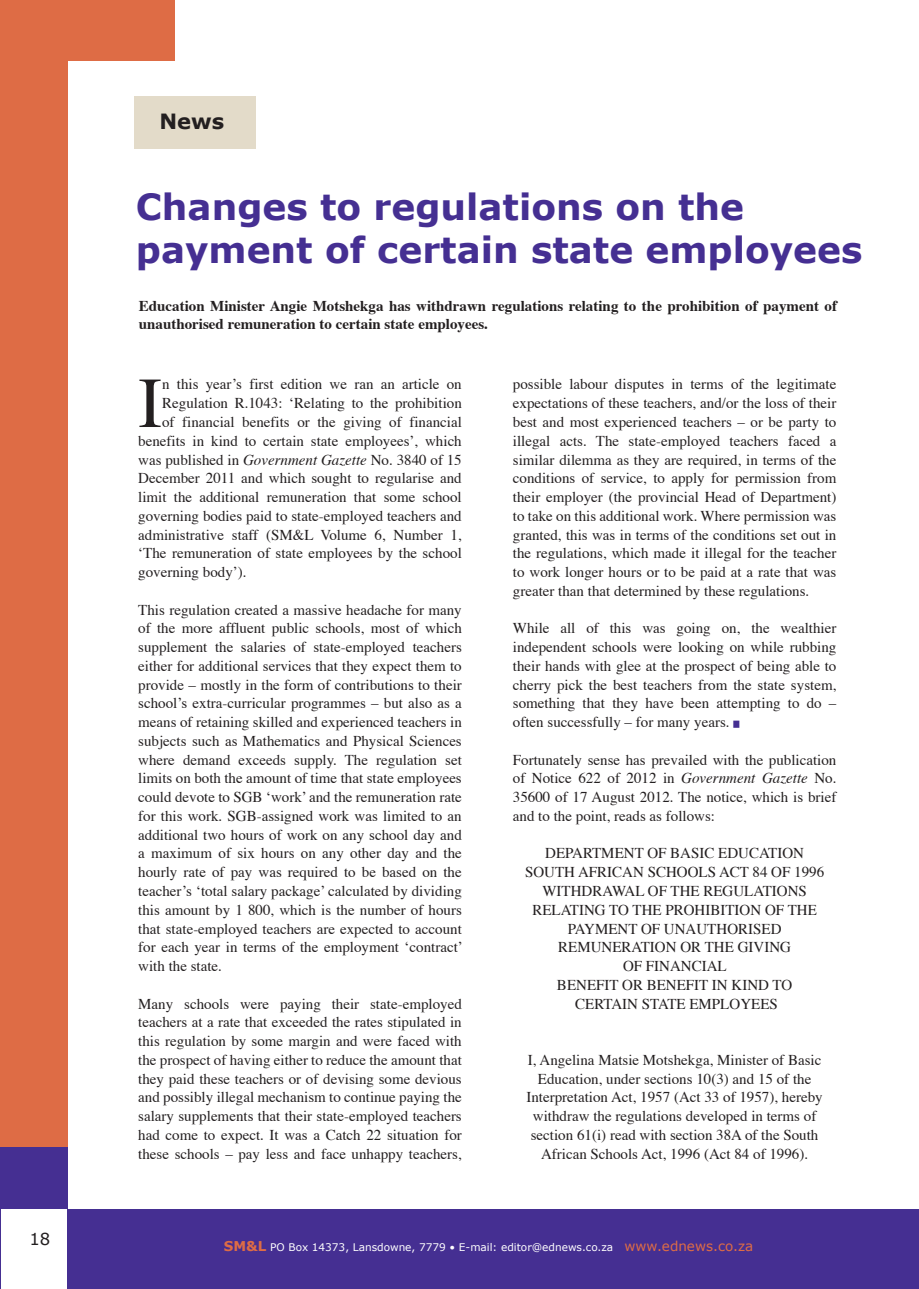
<style>
.page{position:relative;width:919px;height:1289px;background:#fff}
.page>*{position:absolute;margin:0;border:0;box-sizing:border-box;transform-origin:0 0}
.t1{font:71.7px "Times";color:#231f20}
.t2{font:700 36px/43.2px "Verdana";color:#452f92}
.t3{font:700 21px "Verdana";color:#231f20}
.t4{font:16.5px "Verdana";color:#231f20}
.t5{font:15px/18.8px "Times";color:#231f20;text-align:justify}
.t6{font:700 15px/18px "Times";color:#231f20}
.t7{font:10.5px "Verdana";color:#fff}
.t8{font:700 6px "Helvetica";color:#452f92}
.s1{font-style:italic}
.s2{font-weight:700;font-size:13.5px;color:#de6c45}
.s3{font-size:13.5px;color:#de6c45}
</style>
<div class="page">
<div style="left:0;top:0;width:174px;height:1288px;background:#de6c45"></div>
<div style="left:0;top:1147px;width:72px;height:141px;background:#452f92"></div>
<div style="left:0;top:1209px;width:918px;height:79px;background:#452f92"></div>
<div style="left:68px;top:62px;width:850px;height:1147px;background:#fff"></div>
<div style="left:1px;top:1209px;width:66px;height:79px;background:#fff"></div>
<div style="left:134px;top:96px;width:122px;height:52px;background:#e3dbc9"></div>
<p class="t4" style="left:29px;top:1227px;width:22px">18</p>
<h3 class="t3" style="left:159px;top:106px;width:66px">News</h3>
<h2 class="t2" style="left:136px;top:185px;width:728px">Changes to regulations on the payment of certain state employees</h2>
<p class="t6" style="left:139px;top:295px;width:699px">Education Minister Angie Motshekga has withdrawn regulations relating to the prohibition of payment of unauthorised remuneration to certain state employees.</p>
<h1 class="t1" style="left:138px;top:336px;width:25px">I</h1>
<p class="t5" style="left:162px;top:374px;width:301px">n this year’s first edition we ran an article on</p>
<p class="t5" style="left:162px;top:392px;width:301px">Regulation R.1043: ‘Relating to the prohibition</p>
<p class="t5" style="left:162px;top:411px;width:301px">of financial benefits or the giving of financial</p>
<p class="t5" style="left:138px;top:430px;width:325px">benefits in kind to certain state employees’, which</p>
<p class="t5" style="left:138px;top:449px;width:325px">was published in <span class="s1">Government Gazette</span> No. 3840 of 15</p>
<p class="t5" style="left:138px;top:467px;width:325px">December 2011 and which sought to regularise and</p>
<p class="t5" style="left:138px;top:486px;width:325px">limit the additional remuneration that some school</p>
<p class="t5" style="left:138px;top:505px;width:325px">governing bodies paid to state-employed teachers and</p>
<p class="t5" style="left:138px;top:524px;width:325px">administrative staff (SM&amp;L Volume 6, Number 1,</p>
<p class="t5" style="left:138px;top:542px;width:325px">‘The remuneration of state employees by the school</p>
<p class="t5" style="left:138px;top:561px;width:110px">governing body’).</p>
<p class="t5" style="left:138px;top:599px;width:326px">This regulation created a massive headache for many of the more affluent public schools, most of which supplement the salaries of state-employed teachers either for additional services that they expect them to provide – mostly in the form of contributions to their school’s extra-curricular programmes – but also as a means of retaining skilled and experienced teachers in subjects such as Mathematics and Physical Sciences where demand exceeds supply. The regulation set limits on both the amount of time that state employees could devote to SGB ‘work’ and the remuneration rate for this work. SGB-assigned work was limited to an additional two hours of work on any school day and a maximum of six hours on any other day and the hourly rate of pay was required to be based on the teacher’s ‘total salary package’ calculated by dividing this amount by 1 800, which is the number of hours that state-employed teachers are expected to account for each year in terms of the employment ‘contract’ with the state.</p>
<p class="t5" style="left:138px;top:992px;width:325px">Many schools were paying their state-employed teachers at a rate that exceeded the rates stipulated in this regulation by some margin and were faced with the prospect of having either to reduce the amount that they paid these teachers or of devising some devious and possibly illegal mechanism to continue paying the salary supplements that their state-employed teachers had come to expect. It was a Catch 22 situation for these schools – pay less and face unhappy teachers,</p>
<p class="t5" style="left:513px;top:374px;width:325px">possible labour disputes in terms of the legitimate expectations of these teachers, and/or the loss of their best and most experienced teachers – or be party to illegal acts. The state-employed teachers faced a similar dilemma as they are required, in terms of the conditions of service, to apply for permission from their employer (the provincial Head of Department) to take on this additional work. Where permission was granted, this was in terms of the conditions set out in the regulations, which made it illegal for the teacher to work longer hours or to be paid at a rate that was greater than that determined by these regulations.</p>
<p class="t5" style="left:513px;top:617px;width:325px">While all of this was going on, the wealthier independent schools were looking on while rubbing their hands with glee at the prospect of being able to cherry pick the best teachers from the state system, something that they have been attempting to do – often successfully – for many years.</p>
<p class="t8" style="left:733px;top:718px;width:7px">█</p>
<p class="t5" style="left:513px;top:749px;width:325px">Fortunately sense has prevailed with the publication of Notice 622 of 2012 in <span class="s1">Government Gazette</span> No.<br>35600 of 17 August 2012. The notice, which is brief and to the point, reads as follows:</p>
<p class="t5" style="left:525px;top:842px;width:300px;text-align:center">DEPARTMENT OF BASIC EDUCATION<br>SOUTH AFRICAN SCHOOLS ACT 84 OF 1996<br>WITHDRAWAL OF THE REGULATIONS<br>RELATING TO THE PROHIBITION OF THE<br>PAYMENT OF UNAUTHORISED<br>REMUNERATION OR THE GIVING<br>OF FINANCIAL<br>BENEFIT OR BENEFIT IN KIND TO<br>CERTAIN STATE EMPLOYEES</p>
<p class="t5" style="left:526px;top:1049px;width:298px;text-align:center">I, Angelina Matsie Motshekga, Minister of Basic Education, under sections 10(3) and 15 of the Interpretation Act, 1957 (Act 33 of 1957), hereby withdraw the regulations developed in terms of section 61(i) read with section 38A of the South African Schools Act, 1996 (Act 84 of 1996).</p>
<p class="t7" style="left:224px;top:1239px;width:531px"><span class="s2">SM&amp;L</span> PO Box 14373, Lansdowne, 7779 • E-mail: editor@ednews.co.za <span class="s3">www.ednews.co.za</span></p>
</div>
